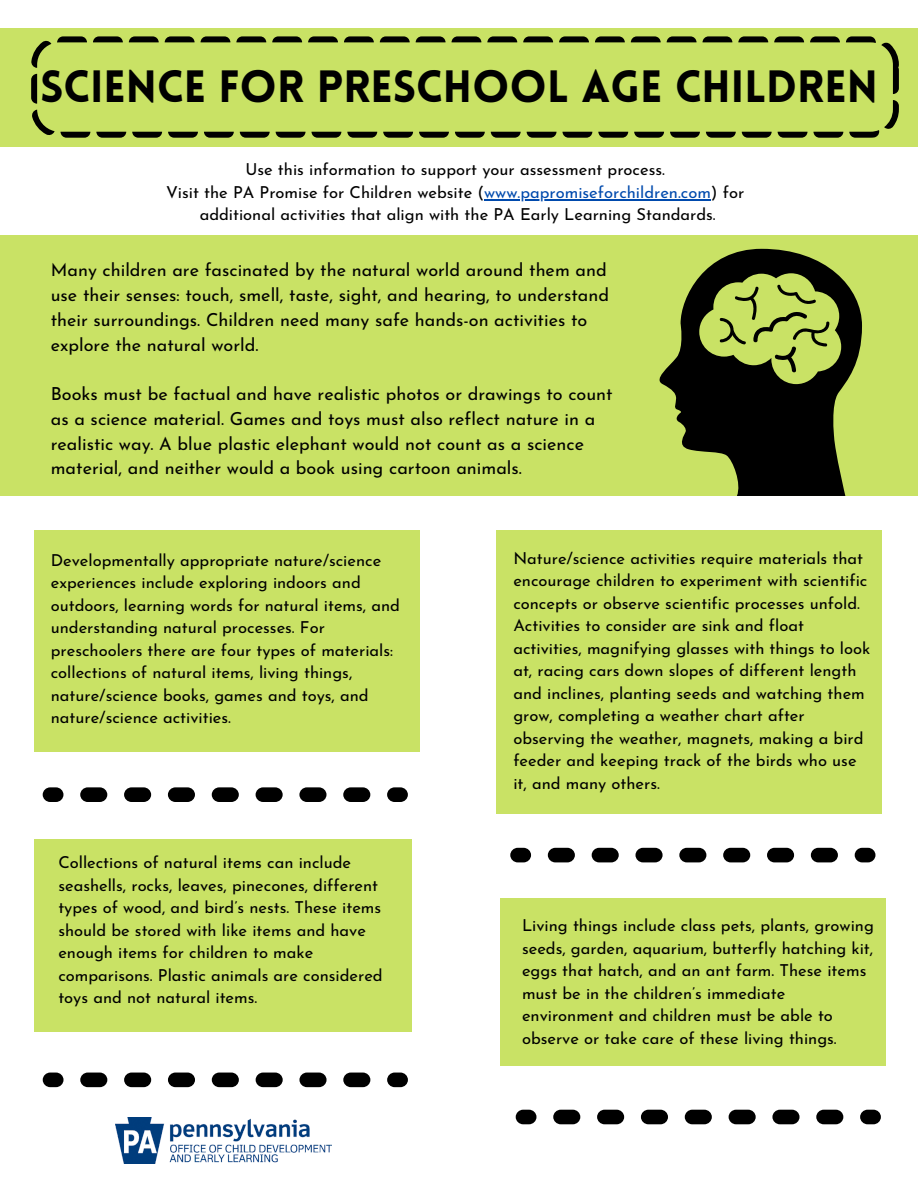
<style>
.page{position:relative;width:918px;height:1188px;background:#fff}
.page>*{position:absolute;margin:0;border:0;box-sizing:border-box;transform-origin:0 0}
.t1{font:900 44.25px "Lovelo";color:#000}
.t2{font:18px/24.8px "Josefin Sans";color:#000}
.t3{font:16.5px/22.5px "Josefin Sans";color:#000}
.s1{color:#004aad}
</style>
<div class="page">
<div style="left:0;top:28px;width:918px;height:118px;background:#c9e265"></div>
<svg style="left:31px;top:36px;width:868px;height:102px"></svg>
<div style="left:0;top:235px;width:918px;height:261px;background:#c9e265"></div>
<svg style="left:660px;top:249px;width:202px;height:247px;fill:#000"></svg>
<svg style="left:719px;top:284px;width:110px;height:89px"></svg>
<div style="left:34px;top:531px;width:386px;height:221px;background:#c9e265"></div>
<div style="left:496px;top:531px;width:386px;height:283px;background:#c9e265"></div>
<div style="left:34px;top:839px;width:378px;height:193px;background:#c9e265"></div>
<div style="left:500px;top:898px;width:386px;height:168px;background:#c9e265"></div>
<div style="left:387px;top:787px;width:21px;height:15px;background:#000;border-radius:7px"></div>
<svg style="left:80px;top:787px;width:290px;height:15px"></svg>
<div style="left:43px;top:787px;width:20px;height:15px;background:#000;border-radius:7px"></div>
<div style="left:855px;top:848px;width:20px;height:14px;background:#000;border-radius:7px"></div>
<svg style="left:548px;top:848px;width:290px;height:14px"></svg>
<div style="left:510px;top:848px;width:21px;height:14px;background:#000;border-radius:7px"></div>
<div style="left:860px;top:1110px;width:21px;height:14px;background:#000;border-radius:7px"></div>
<svg style="left:553px;top:1110px;width:290px;height:14px"></svg>
<div style="left:516px;top:1110px;width:20px;height:14px;background:#000;border-radius:7px"></div>
<div style="left:387px;top:1073px;width:21px;height:14px;background:#000;border-radius:7px"></div>
<svg style="left:80px;top:1073px;width:290px;height:14px"></svg>
<div style="left:43px;top:1073px;width:21px;height:14px;background:#000;border-radius:7px"></div>
<img style="left:116px;top:1117px;width:216px;height:46px">
<hr style="left:484px;top:199px;width:227px;height:1px;background:#004aad">
<p class="t1" style="left:40px;top:69px;width:839px">SCIENCE FOR PRESCHOOL AGE CHILDREN</p>
<p class="t3" style="left:245px;top:160px;width:421px">Use this information to support your assessment process.</p>
<p class="t3" style="left:166px;top:183px;width:580px">Visit the PA Promise for Children website (<span class="s1">www.papromiseforchildren.com</span>) for</p>
<p class="t3" style="left:200px;top:205px;width:518px">additional activities that align with the PA Early Learning Standards.</p>
<p class="t2" style="left:51px;top:260px;width:560px">Many children are fascinated by the natural world around them and use their senses: touch, smell, taste, sight, and hearing, to understand their surroundings. Children need many safe hands-on activities to explore the natural world.</p>
<p class="t2" style="left:51px;top:383px;width:563px">Books must be factual and have realistic photos or drawings to count as a science material. Games and toys must also reflect nature in a realistic way. A blue plastic elephant would not count as a science material, and neither would a book using cartoon animals.</p>
<p class="t3" style="left:51px;top:551px;width:351px">Developmentally appropriate nature/science experiences include exploring indoors and outdoors, learning words for natural items, and understanding natural processes. For preschoolers there are four types of materials: collections of natural items, living things, nature/science books, games and toys, and nature/science activities.</p>
<p class="t3" style="left:513px;top:548px;width:359px">Nature/science activities require materials that encourage children to experiment with scientific concepts or observe scientific processes unfold.<br>Activities to consider are sink and float activities, magnifying glasses with things to look at, racing cars down slopes of different length and inclines, planting seeds and watching them grow, completing a weather chart after observing the weather, magnets, making a bird feeder and keeping track of the birds who use it, and many others.</p>
<p class="t3" style="left:58px;top:853px;width:326px">Collections of natural items can include seashells, rocks, leaves, pinecones, different types of wood, and bird’s nests. These items should be stored with like items and have enough items for children to make comparisons. Plastic animals are considered toys and not natural items.</p>
<p class="t3" style="left:522px;top:916px;width:353px">Living things include class pets, plants, growing seeds, garden, aquarium, butterfly hatching kit, eggs that hatch, and an ant farm. These items must be in the children’s immediate environment and children must be able to observe or take care of these living things.</p>
</div>
